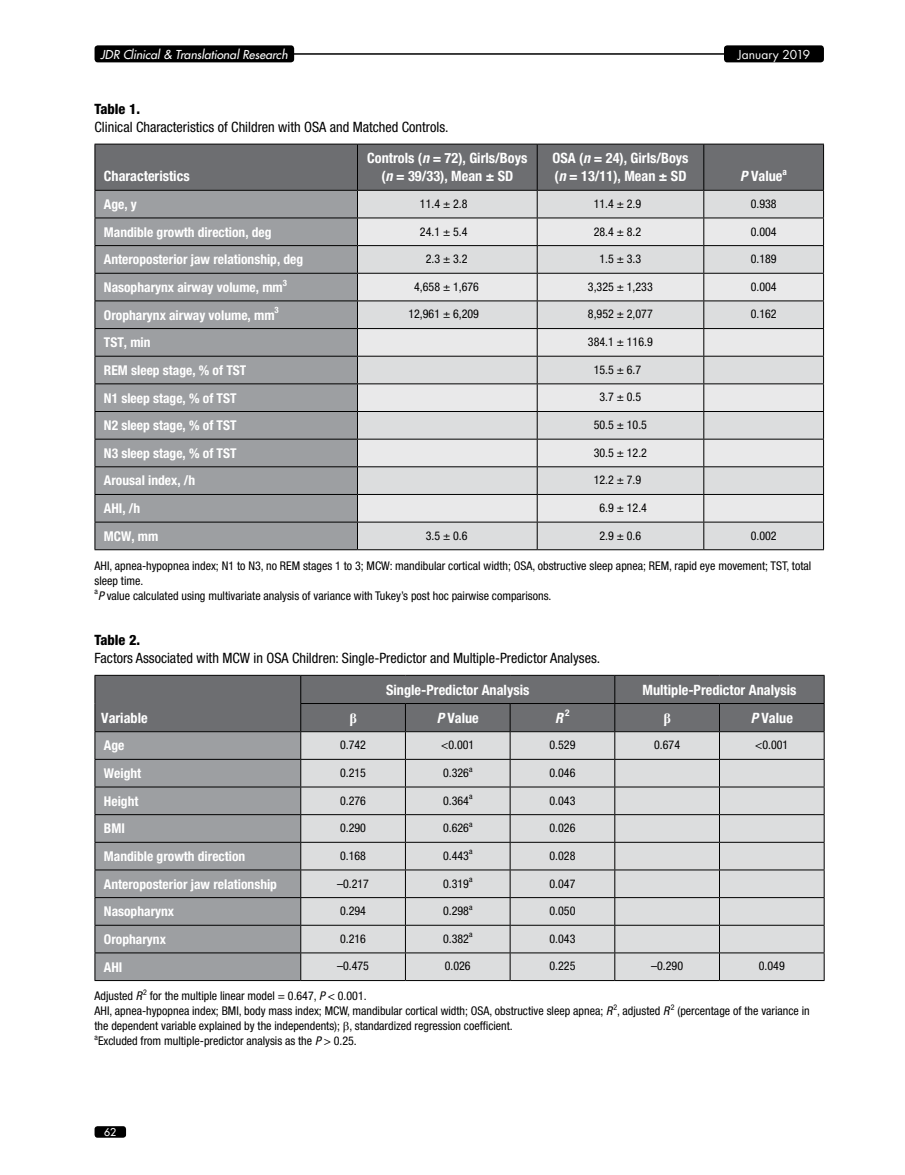
<style>
.page{position:relative;width:905px;height:1175px;background:#fff}
.page>*{position:absolute;margin:0;border:0;box-sizing:border-box;transform-origin:0 0}
.t1{font:700 condensed 14.25px/18px "Helvetica Neue LT Std";color:#fff;text-align:center}
.t2{font:condensed 14.25px "Helvetica Neue LT Std";color:#000}
.t3{font:800 condensed 14.25px "Helvetica Neue LT Std";color:#000}
.t4{font:700 14.25px "Times New Roman";color:#fff}
.t5{font:italic 700 condensed 14.25px "Helvetica Neue LT Std";color:#fff}
.t6{font:700 condensed 13.5px "Helvetica Neue LT Std";color:#fff}
.t7{font:condensed 12px/15px "Helvetica Neue LT Std";color:#000}
.t8{font:italic 500 12px "Futura Std";color:#fff}
.t9{font:12px "Futura Std";letter-spacing:.005em;color:#fff}
.t10{font:500 10.5px "Futura Std";color:#fff}
.t11{font:700 condensed 9.3px "Helvetica Neue LT Std";color:#fff}
.t12{font:condensed 7.8px "Helvetica Neue LT Std";color:#000}
.s1{font-style:italic}
</style>
<div class="page">
<hr style="left:99px;top:53px;width:720px;height:2px;background:#000">
<div style="left:95px;top:45px;width:199px;height:17px;background:#000;border-radius:3px"></div>
<div style="left:724px;top:45px;width:99px;height:17px;background:#000;border-radius:3px"></div>
<div style="left:94px;top:1126px;width:32px;height:11px;background:#000;border-radius:3px"></div>
<hr style="left:94px;top:549px;width:263px;height:1px;background:#000">
<hr style="left:357px;top:549px;width:180px;height:1px;background:#000">
<hr style="left:537px;top:549px;width:166px;height:1px;background:#000">
<svg style="left:94px;top:144px;width:730px;height:405px;background:#b1b2b4"></svg>
<hr style="left:703px;top:549px;width:121px;height:1px;background:#000">
<hr style="left:94px;top:980px;width:207px;height:1px;background:#000">
<hr style="left:301px;top:980px;width:104px;height:1px;background:#000">
<hr style="left:405px;top:980px;width:105px;height:1px;background:#000">
<hr style="left:510px;top:980px;width:104px;height:1px;background:#000">
<hr style="left:614px;top:980px;width:105px;height:1px;background:#000">
<svg style="left:94px;top:675px;width:730px;height:305px;background:#afb0b2"></svg>
<hr style="left:719px;top:980px;width:105px;height:1px;background:#000">
<p class="t8" style="left:100px;top:47px;width:189px">JDR Clinical &amp; Translational Research</p>
<p class="t9" style="left:737px;top:47px;width:74px">January 2019</p>
<p class="t3" style="left:94px;top:100px;width:47px">Table 1.</p>
<p class="t2" style="left:94px;top:118px;width:355px">Clinical Characteristics of Children with OSA and Matched Controls.</p>
<p class="t1" style="left:104px;top:167px;width:87px">Characteristics</p>
<p class="t1" style="left:367px;top:149px;width:162px">Controls (<span class="s1">n</span> = 72), Girls/Boys (<span class="s1">n</span> = 39/33), Mean ± SD</p>
<p class="t1" style="left:552px;top:149px;width:138px;text-align:left">OSA (<span class="s1">n</span> = 24), Girls/Boys (<span class="s1">n</span> = 13/11), Mean ± SD</p>
<p class="t1" style="left:740px;top:167px;width:44px"><span class="s1">P</span> Value</p>
<p class="t11" style="left:782px;top:166px;width:6px">a</p>
<p class="t6" style="left:104px;top:196px;width:34px">Age, y</p>
<p class="t7" style="left:420px;top:196px;width:49px">11.4 ± 2.8</p>
<p class="t7" style="left:593px;top:196px;width:49px">11.4 ± 2.9</p>
<p class="t7" style="left:750px;top:196px;width:27px">0.938</p>
<p class="t6" style="left:104px;top:224px;width:169px">Mandible growth direction, deg</p>
<p class="t7" style="left:420px;top:224px;width:49px">24.1 ± 5.4</p>
<p class="t7" style="left:593px;top:224px;width:49px">28.4 ± 8.2</p>
<p class="t7" style="left:750px;top:224px;width:27px">0.004</p>
<p class="t6" style="left:104px;top:251px;width:201px">Anteroposterior jaw relationship, deg</p>
<p class="t7" style="left:426px;top:251px;width:43px">2.3 ± 3.2</p>
<p class="t7" style="left:599px;top:251px;width:43px">1.5 ± 3.3</p>
<p class="t7" style="left:750px;top:251px;width:27px">0.189</p>
<p class="t6" style="left:104px;top:279px;width:184px">Nasopharynx airway volume, mm<sup>3</sup></p>
<p class="t7" style="left:414px;top:279px;width:66px">4,658 ± 1,676</p>
<p class="t7" style="left:588px;top:279px;width:66px">3,325 ± 1,233</p>
<p class="t7" style="left:750px;top:279px;width:27px">0.004</p>
<p class="t6" style="left:104px;top:306px;width:176px">Oropharynx airway volume, mm<sup>3</sup></p>
<p class="t7" style="left:408px;top:307px;width:72px">12,961 ± 6,209</p>
<p class="t7" style="left:588px;top:307px;width:66px">8,952 ± 2,077</p>
<p class="t7" style="left:750px;top:307px;width:27px">0.162</p>
<p class="t6" style="left:104px;top:334px;width:48px">TST, min</p>
<p class="t7" style="left:588px;top:334px;width:66px">384.1 ± 116.9</p>
<p class="t6" style="left:104px;top:362px;width:144px">REM sleep stage, % of TST</p>
<p class="t7" style="left:593px;top:362px;width:49px">15.5 ± 6.7</p>
<p class="t6" style="left:104px;top:389px;width:134px">N1 sleep stage, % of TST</p>
<p class="t7" style="left:599px;top:389px;width:43px">3.7 ± 0.5</p>
<p class="t6" style="left:104px;top:417px;width:134px">N2 sleep stage, % of TST</p>
<p class="t7" style="left:593px;top:417px;width:55px">50.5 ± 10.5</p>
<p class="t6" style="left:104px;top:445px;width:134px">N3 sleep stage, % of TST</p>
<p class="t7" style="left:593px;top:445px;width:55px">30.5 ± 12.2</p>
<p class="t6" style="left:104px;top:472px;width:93px">Arousal index, /h</p>
<p class="t7" style="left:593px;top:472px;width:49px">12.2 ± 7.9</p>
<p class="t6" style="left:104px;top:500px;width:38px">AHI, /h</p>
<p class="t7" style="left:599px;top:500px;width:49px">6.9 ± 12.4</p>
<p class="t6" style="left:104px;top:528px;width:56px">MCW, mm</p>
<p class="t7" style="left:426px;top:528px;width:43px">3.5 ± 0.6</p>
<p class="t7" style="left:599px;top:528px;width:43px">2.9 ± 0.6</p>
<p class="t7" style="left:750px;top:528px;width:27px">0.002</p>
<p class="t7" style="left:94px;top:558px;width:718px">AHI, apnea-hypopnea index; N1 to N3, no REM stages 1 to 3; MCW: mandibular cortical width; OSA, obstructive sleep apnea; REM, rapid eye movement; TST, total sleep time.<br><sup>a</sup><span class="s1">P</span> value calculated using multivariate analysis of variance with Tukey’s post hoc pairwise comparisons.</p>
<p class="t3" style="left:94px;top:631px;width:47px">Table 2.</p>
<p class="t2" style="left:94px;top:649px;width:507px">Factors Associated with MCW in OSA Children: Single-Predictor and Multiple-Predictor Analyses.</p>
<p class="t1" style="left:101px;top:708px;width:48px">Variable</p>
<p class="t1" style="left:386px;top:680px;width:145px">Single-Predictor Analysis</p>
<p class="t1" style="left:642px;top:680px;width:155px">Multiple-Predictor Analysis</p>
<p class="t4" style="left:349px;top:710px;width:9px">β</p>
<p class="t1" style="left:436px;top:708px;width:44px"><span class="s1">P</span> Value</p>
<p class="t5" style="left:555px;top:709px;width:16px">R<sup>2</sup></p>
<p class="t4" style="left:663px;top:710px;width:9px">β</p>
<p class="t1" style="left:750px;top:708px;width:44px"><span class="s1">P</span> Value</p>
<p class="t6" style="left:104px;top:737px;width:22px">Age</p>
<p class="t7" style="left:340px;top:737px;width:27px">0.742</p>
<p class="t7" style="left:441px;top:737px;width:35px">&lt;0.001</p>
<p class="t7" style="left:549px;top:737px;width:27px">0.529</p>
<p class="t7" style="left:654px;top:737px;width:27px">0.674</p>
<p class="t7" style="left:755px;top:737px;width:35px">&lt;0.001</p>
<p class="t6" style="left:104px;top:765px;width:39px">Weight</p>
<p class="t7" style="left:340px;top:765px;width:27px">0.215</p>
<p class="t7" style="left:443px;top:765px;width:27px">0.326</p>
<p class="t12" style="left:469px;top:764px;width:5px">a</p>
<p class="t7" style="left:549px;top:765px;width:27px">0.046</p>
<p class="t6" style="left:104px;top:792px;width:36px">Height</p>
<p class="t7" style="left:340px;top:792px;width:27px">0.276</p>
<p class="t7" style="left:443px;top:792px;width:27px">0.364</p>
<p class="t12" style="left:469px;top:792px;width:5px">a</p>
<p class="t7" style="left:549px;top:792px;width:27px">0.043</p>
<p class="t6" style="left:104px;top:820px;width:22px">BMI</p>
<p class="t7" style="left:340px;top:820px;width:27px">0.290</p>
<p class="t7" style="left:443px;top:820px;width:27px">0.626</p>
<p class="t12" style="left:469px;top:819px;width:5px">a</p>
<p class="t7" style="left:549px;top:820px;width:27px">0.026</p>
<p class="t6" style="left:104px;top:848px;width:143px">Mandible growth direction</p>
<p class="t7" style="left:340px;top:848px;width:27px">0.168</p>
<p class="t7" style="left:443px;top:848px;width:27px">0.443</p>
<p class="t12" style="left:469px;top:847px;width:5px">a</p>
<p class="t7" style="left:549px;top:848px;width:27px">0.028</p>
<p class="t6" style="left:104px;top:875px;width:175px">Anteroposterior jaw relationship</p>
<p class="t7" style="left:337px;top:875px;width:33px">–0.217</p>
<p class="t7" style="left:443px;top:875px;width:31px">0.319<sup>a</sup></p>
<p class="t7" style="left:549px;top:875px;width:27px">0.047</p>
<p class="t6" style="left:104px;top:903px;width:72px">Nasopharynx</p>
<p class="t7" style="left:340px;top:903px;width:27px">0.294</p>
<p class="t7" style="left:443px;top:903px;width:31px">0.298<sup>a</sup></p>
<p class="t7" style="left:549px;top:903px;width:27px">0.050</p>
<p class="t6" style="left:104px;top:931px;width:63px">Oropharynx</p>
<p class="t7" style="left:340px;top:931px;width:27px">0.216</p>
<p class="t7" style="left:443px;top:931px;width:27px">0.382</p>
<p class="t12" style="left:469px;top:930px;width:5px">a</p>
<p class="t7" style="left:549px;top:931px;width:27px">0.043</p>
<p class="t6" style="left:104px;top:958px;width:20px">AHI</p>
<p class="t7" style="left:337px;top:958px;width:33px">–0.475</p>
<p class="t7" style="left:445px;top:958px;width:27px">0.026</p>
<p class="t7" style="left:549px;top:958px;width:27px">0.225</p>
<p class="t7" style="left:651px;top:958px;width:33px">–0.290</p>
<p class="t7" style="left:758px;top:958px;width:27px">0.049</p>
<p class="t7" style="left:94px;top:988px;width:716px">Adjusted <span class="s1">R</span><sup>2</sup> for the multiple linear model = 0.647, <span class="s1">P</span> &lt; 0.001.<br>AHI, apnea-hypopnea index; BMI, body mass index; MCW, mandibular cortical width; OSA, obstructive sleep apnea; <span class="s1">R</span><sup>2</sup>, adjusted <span class="s1">R</span><sup>2</sup> (percentage of the variance in the dependent variable explained by the independents); , standardized regression coefficient.<br><sup>a</sup>Excluded from multiple-predictor analysis as the <span class="s1">P</span> &gt; 0.25.</p>
<p class="t10" style="left:104px;top:1125px;width:14px">62</p>
</div>
